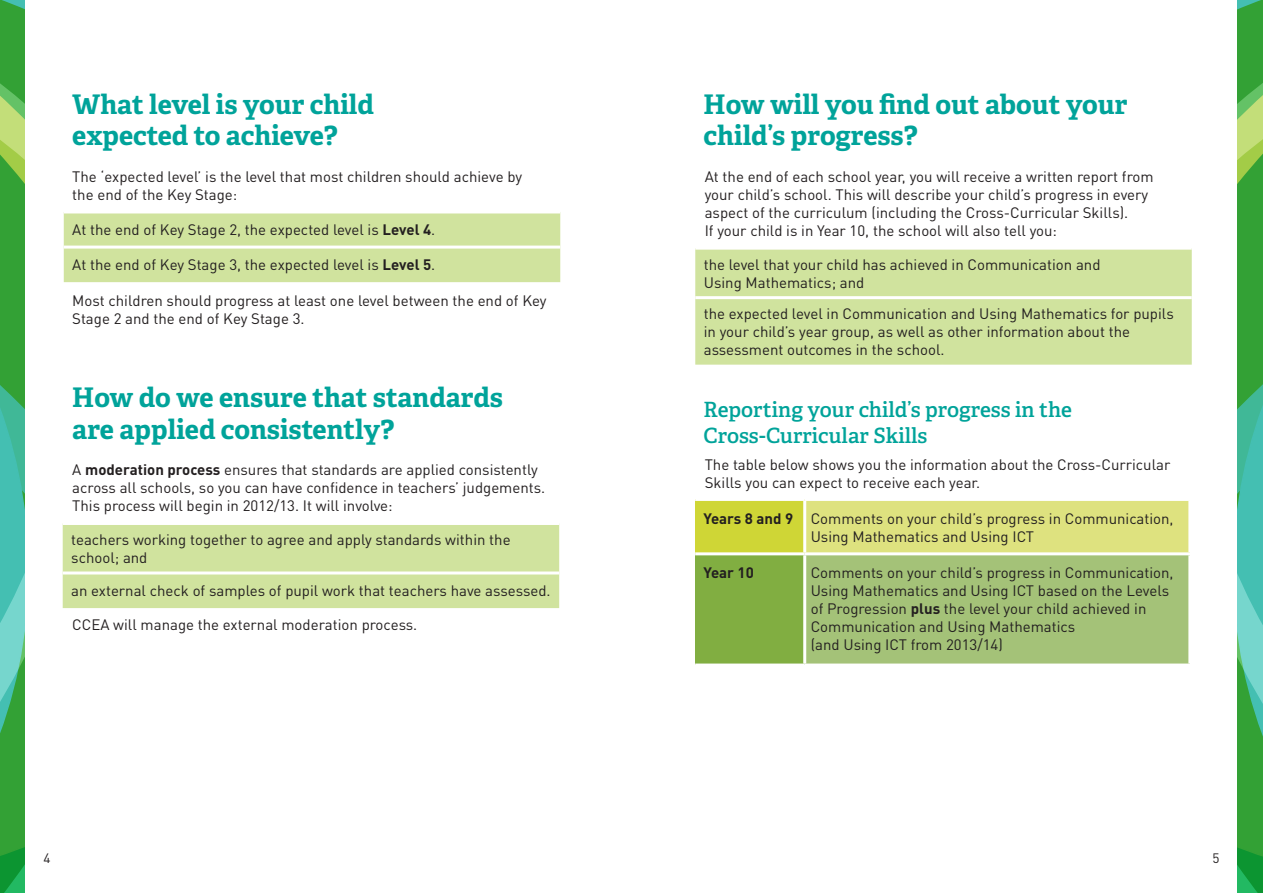
<style>
.page{position:relative;width:1263px;height:893px;background:#fff}
.page>*{position:absolute;margin:0;border:0;box-sizing:border-box;transform-origin:0 0}
.t1{font:700 27px/31.5px "Adelle";color:#00a39a}
.t2{font:600 21px "Adelle";color:#00a39a}
.t3{font:15px/18px "DIN Pro";color:#231f20}
.t4{font:700 15px "DIN Pro";color:#231f20}
.t5{font:13.5px "DIN Pro";color:#231f20}
.s1{font-weight:700}
</style>
<div class="page">
<div style="left:695px;top:499px;width:110px;height:55px;background:#cfd636"></div>
<div style="left:805px;top:499px;width:385px;height:55px;background:#dee27f"></div>
<div style="left:695px;top:554px;width:110px;height:111px;background:#81ae41"></div>
<div style="left:805px;top:554px;width:385px;height:111px;background:#a4c278"></div>
<hr style="left:803px;top:501px;width:3px;height:51px;background:#fff">
<hr style="left:1188px;top:501px;width:3px;height:51px;background:#fff">
<hr style="left:695px;top:552px;width:110px;height:3px;background:#fff">
<hr style="left:805px;top:552px;width:386px;height:3px;background:#fff">
<hr style="left:803px;top:555px;width:3px;height:108px;background:#fff">
<hr style="left:1188px;top:555px;width:3px;height:108px;background:#fff">
<hr style="left:695px;top:663px;width:110px;height:3px;background:#fff">
<hr style="left:805px;top:663px;width:386px;height:3px;background:#fff">
<hr style="left:695px;top:498px;width:110px;height:3px;background:#fff">
<hr style="left:805px;top:498px;width:386px;height:3px;background:#fff">
<div style="left:64px;top:213px;width:496px;height:69px;background:#d0e39e"></div>
<hr style="left:64px;top:246px;width:496px;height:3px;background:#fff">
<div style="left:63px;top:525px;width:496px;height:83px;background:#d0e39e"></div>
<hr style="left:63px;top:571px;width:496px;height:3px;background:#fff">
<div style="left:695px;top:250px;width:497px;height:115px;background:#d0e39e"></div>
<hr style="left:695px;top:296px;width:497px;height:3px;background:#fff">
<svg style="left:1237px;top:0;width:26px;height:893px"></svg>
<svg style="left:0;top:0;width:24px;height:893px"></svg>
<p class="t1" style="left:72px;top:89px;width:303px">What level is your child</p>
<p class="t1" style="left:72px;top:120px;width:267px">expected to achieve?</p>
<p class="t3" style="left:72px;top:167px;width:451px">The ‘expected level’ is the level that most children should achieve by the end of the Key Stage:</p>
<p class="t3" style="left:72px;top:220px;width:364px">At the end of Key Stage 2, the expected level is <span class="s1">Level 4</span>.</p>
<p class="t3" style="left:72px;top:255px;width:364px">At the end of Key Stage 3, the expected level is <span class="s1">Level 5</span>.</p>
<p class="t3" style="left:72px;top:291px;width:476px">Most children should progress at least one level between the end of Key<br>Stage 2 and the end of Key Stage 3.</p>
<p class="t1" style="left:72px;top:382px;width:432px">How do we ensure that standards</p>
<p class="t1" style="left:72px;top:414px;width:324px">are applied consistently?</p>
<p class="t3" style="left:72px;top:460px;width:474px">A <span class="s1">moderation process</span> ensures that standards are applied consistently across all schools, so you can have confidence in teachers’ judgements.<br>This process will begin in 2012/13. It will involve:</p>
<p class="t3" style="left:71px;top:530px;width:441px">teachers working together to agree and apply standards within the</p>
<p class="t3" style="left:71px;top:548px;width:78px">school; and</p>
<p class="t3" style="left:71px;top:581px;width:481px">an external check of samples of pupil work that teachers have assessed.</p>
<p class="t3" style="left:72px;top:615px;width:347px">CCEA will manage the external moderation process.</p>
<p class="t1" style="left:704px;top:89px;width:425px">How will you find out about your child’s progress?</p>
<p class="t3" style="left:705px;top:167px;width:450px">At the end of each school year, you will receive a written report from your child’s school. This will describe your child’s progress in every aspect of the curriculum (including the Cross-Curricular Skills).</p>
<p class="t3" style="left:705px;top:221px;width:354px">If your child is in Year 10, the school will also tell you:</p>
<p class="t3" style="left:704px;top:255px;width:398px">the level that your child has achieved in Communication and</p>
<p class="t3" style="left:704px;top:273px;width:162px">Using Mathematics; and</p>
<p class="t3" style="left:704px;top:304px;width:471px">the expected level in Communication and Using Mathematics for pupils in your child’s year group, as well as other information about the assessment outcomes in the school.</p>
<p class="t2" style="left:704px;top:397px;width:370px">Reporting your child’s progress in the</p>
<p class="t2" style="left:704px;top:422px;width:225px">Cross-Curricular Skills</p>
<p class="t3" style="left:705px;top:455px;width:467px">The table below shows you the information about the Cross-Curricular<br>Skills you can expect to receive each year.</p>
<p class="t4" style="left:704px;top:508px;width:91px">Years 8 and 9</p>
<p class="t3" style="left:811px;top:509px;width:364px">Comments on your child’s progress in Communication,<br>Using Mathematics and Using ICT</p>
<p class="t4" style="left:704px;top:562px;width:52px">Year 10</p>
<p class="t3" style="left:811px;top:563px;width:364px">Comments on your child’s progress in Communication,<br>Using Mathematics and Using ICT based on the Levels of Progression <span class="s1">plus</span> the level your child achieved in</p>
<p class="t3" style="left:811px;top:617px;width:266px">Communication and Using Mathematics</p>
<p class="t3" style="left:811px;top:635px;width:194px">(and Using ICT from 2013/14)</p>
<p class="t5" style="left:44px;top:849px;width:9px">4</p>
<p class="t5" style="left:1212px;top:849px;width:9px">5</p>
</div>
